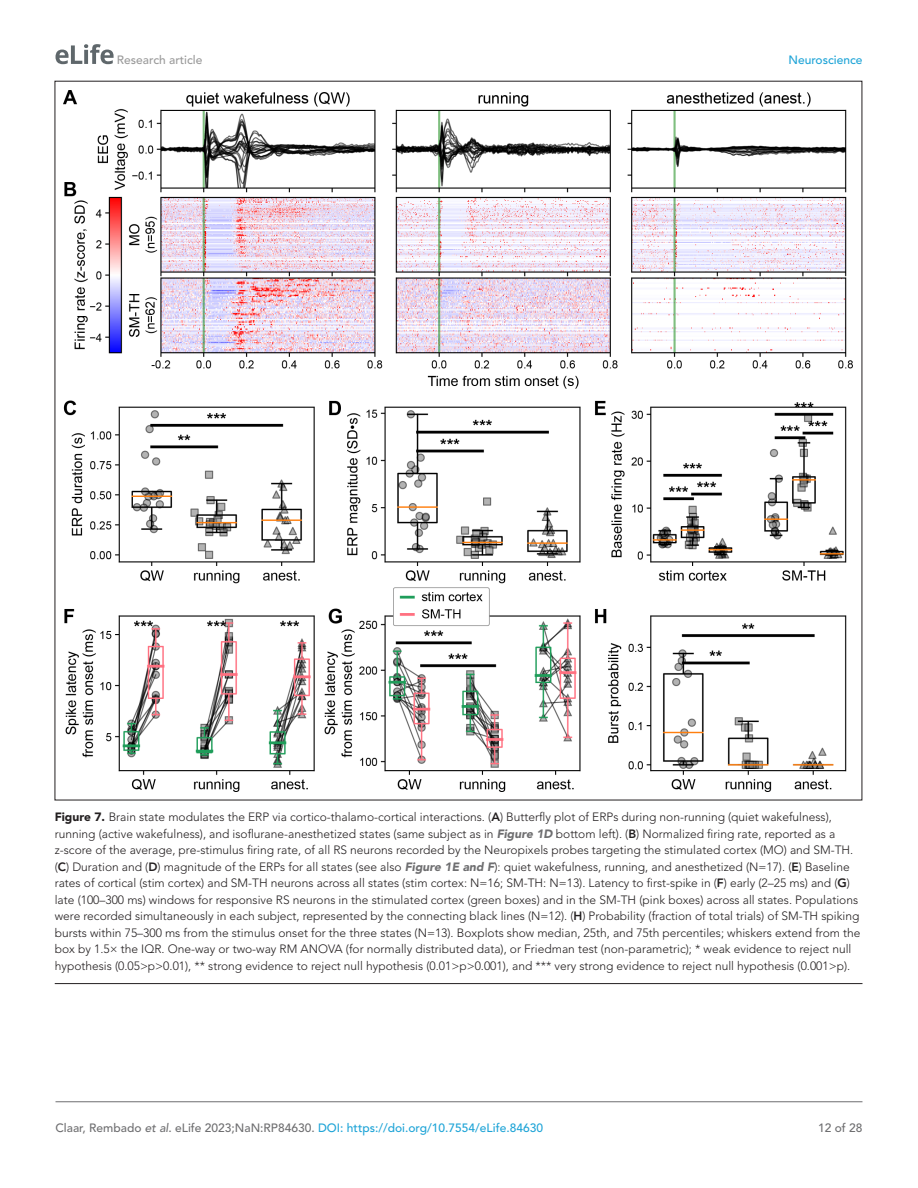
<style>
.page{position:relative;width:918px;height:1188px;background:#fff}
.page>*{position:absolute;margin:0;border:0;box-sizing:border-box;transform-origin:0 0}
.t1{font:300 12px/16.5px "Avenir LT Std";color:#231f20}
.t2{font:500 12px "Avenir LT Std";color:#1ea4d7}
.t3{font:500 12px "Avenir LT Std";color:#9a9a9a}
.t4{font:500 12px "Avenir LT Std";color:#6e6e70}
.s1{font-weight:900}
.s2{font-weight:800}
.s3{font-weight:900;font-style:italic;color:#6e6e70}
.s4{color:#6e6e70}
.s5{font-style:italic;color:#6e6e70}
</style>
<div class="page">
<svg style="left:56px;top:44px;width:58px;height:20px"></svg>
<hr style="left:56px;top:1101px;width:806px;height:1px;background:#6e6e70">
<hr style="left:55px;top:983px;width:807px;height:1px;background:#231f20">
<img style="left:64px;top:90px;width:789px;height:701px">
<p class="t3" style="left:117px;top:53px;width:87px">Research article</p>
<p class="t2" style="left:788px;top:53px;width:76px">Neuroscience</p>
<p class="t1" style="left:55px;top:809px;width:807px"><span class="s1">Figure 7.</span> Brain state modulates the ERP via cortico-thalamo-cortical interactions. (<span class="s2">A</span>) Butterfly plot of ERPs during non-running (quiet wakefulness), running (active wakefulness), and isoflurane-anesthetized states (same subject as in <span class="s3">Figure 1D</span> bottom left). (<span class="s2">B</span>) Normalized firing rate, reported as a z-score of the average, pre-stimulus firing rate, of all RS neurons recorded by the Neuropixels probes targeting the stimulated cortex (MO) and SM-TH. (<span class="s2">C</span>) Duration and (<span class="s2">D</span>) magnitude of the ERPs for all states (see also <span class="s3">Figure 1E and F</span>): quiet wakefulness, running, and anesthetized (N=17). (<span class="s2">E</span>) Baseline rates of cortical (stim cortex) and SM-TH neurons across all states (stim cortex: N=16; SM-TH: N=13). Latency to first-spike in (<span class="s2">F</span>) early (2–25 ms) and (<span class="s2">G</span>) late (100–300 ms) windows for responsive RS neurons in the stimulated cortex (green boxes) and in the SM-TH (pink boxes) across all states. Populations were recorded simultaneously in each subject, represented by the connecting black lines (N=12). (<span class="s2">H</span>) Probability (fraction of total trials) of SM-TH spiking bursts within 75–300 ms from the stimulus onset for the three states (N=13). Boxplots show median, 25th, and 75th percentiles; whiskers extend from the box by 1.5× the IQR. One-way or two-way RM ANOVA (for normally distributed data), or Friedman test (non-parametric); * weak evidence to reject null hypothesis (0.05&gt;p&gt;0.01), ** strong evidence to reject null hypothesis (0.01&gt;p&gt;0.001), and *** very strong evidence to reject null hypothesis (0.001&gt;p).</p>
<p class="t2" style="left:56px;top:1121px;width:489px"><span class="s4">Claar, Rembado</span> <span class="s5">et al</span><span class="s4">. eLife 2023;NaN:RP84630.</span> DOI: https://doi.org/10.7554/eLife.84630</p>
<p class="t4" style="left:818px;top:1121px;width:46px">12 of 28</p>
</div>
